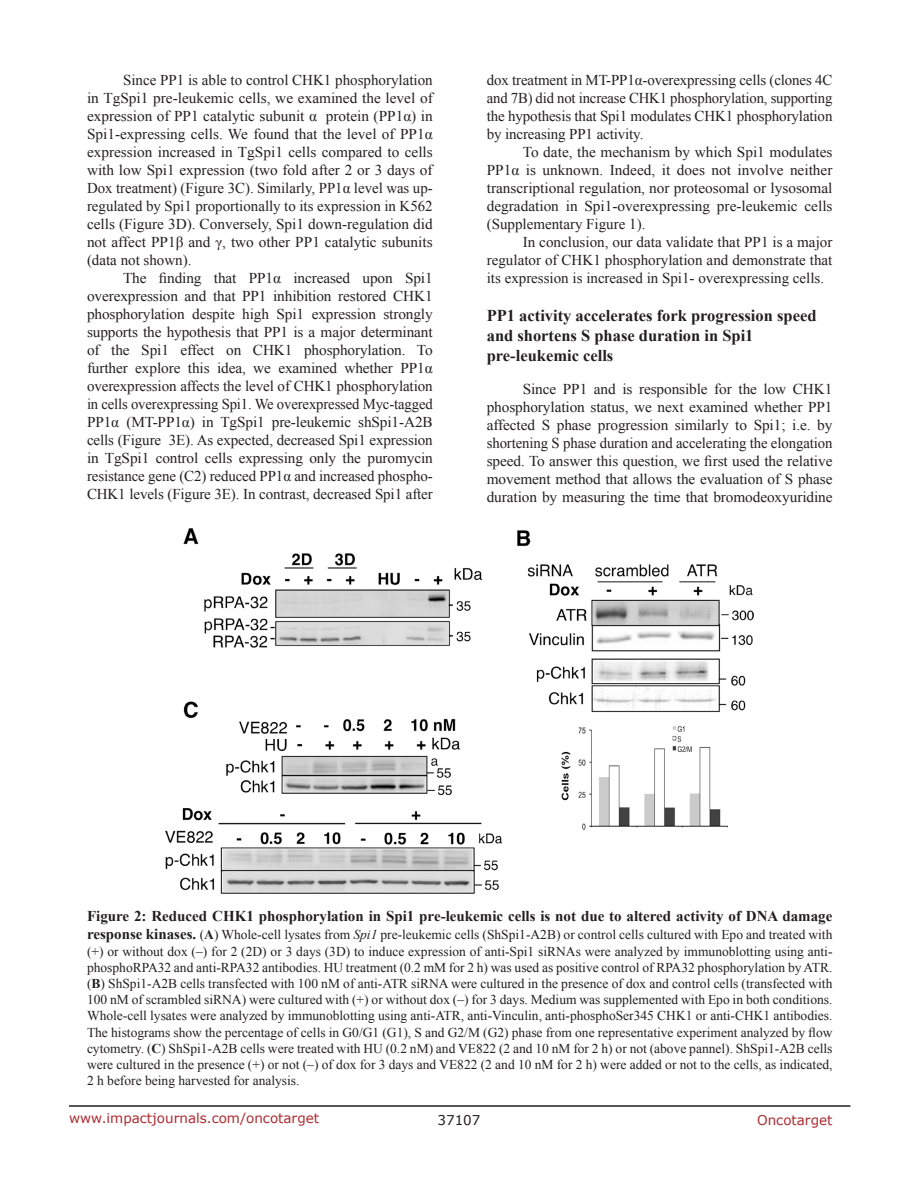
<style>
.page{position:relative;width:918px;height:1188px;background:#fff}
.page>*{position:absolute;margin:0;border:0;box-sizing:border-box;transform-origin:0 0}
.SubHeading_middle{font:700 16.5px/19.8px "Times New Roman";color:#231f20}
.BodyText{font:15px/18px "Times New Roman";letter-spacing:-.005em;color:#231f20;text-align:justify}
.FigureText{font:700 15px "Times New Roman";color:#231f20}
.FigureText-2{font:13.5px/16.2px "Times New Roman";color:#231f20;text-align:justify}
.t1{font:13.5px "Verdana";color:#ac2b31}
.t2{font:13.5px "Verdana";color:#231f20}
.s1{font-weight:700;font-size:15px}
.s2{font-weight:700}
.s3{font-style:italic}
</style>
<div class="page">
<hr style="left:69px;top:1105px;width:781px;height:2px;background:#231f20">
<img style="left:166px;top:529px;width:588px;height:364px">
<p class="BodyText" style="left:87px;top:71px;width:347px;text-indent:36px">Since PP1 is able to control CHK1 phosphorylation in TgSpi1 pre-leukemic cells, we examined the level of expression of PP1 catalytic subunit α protein (PP1α) in Spi1-expressing cells. We found that the level of PP1α expression increased in TgSpi1 cells compared to cells with low Spi1 expression (two fold after 2 or 3 days of Dox treatment) (Figure 3C). Similarly, PP1α level was up&shy;regulated by Spi1 proportionally to its expression in K562 cells (Figure 3D). Conversely, Spi1 down-regulation did not affect PP1β and γ, two other PP1 catalytic subunits (data not shown).</p>
<p class="BodyText" style="left:87px;top:269px;width:347px;text-indent:36px">The finding that PP1α increased upon Spi1 overexpression and that PP1 inhibition restored CHK1 phosphorylation despite high Spi1 expression strongly supports the hypothesis that PP1 is a major determinant of the Spi1 effect on CHK1 phosphorylation. To further explore this idea, we examined whether PP1α overexpression affects the level of CHK1 phosphorylation in cells overexpressing Spi1. We overexpressed Myc-tagged PP1α (MT-PP1α) in TgSpi1 pre-leukemic shSpi1-A2B cells (Figure 3E). As expected, decreased Spi1 expression in TgSpi1 control cells expressing only the puromycin resistance gene (C2) reduced PP1α and increased phospho-CHK1 levels (Figure 3E). In contrast, decreased Spi1 after</p>
<p class="BodyText" style="left:487px;top:71px;width:347px">dox treatment in MT-PP1α-overexpressing cells (clones 4C and 7B) did not increase CHK1 phosphorylation, supporting the hypothesis that Spi1 modulates CHK1 phosphorylation by increasing PP1 activity.</p>
<p class="BodyText" style="left:487px;top:143px;width:347px;text-indent:36px">To date, the mechanism by which Spi1 modulates PP1α is unknown. Indeed, it does not involve neither transcriptional regulation, nor proteosomal or lysosomal degradation in Spi1-overexpressing pre-leukemic cells (Supplementary Figure 1).</p>
<p class="BodyText" style="left:487px;top:233px;width:347px;text-indent:36px">In conclusion, our data validate that PP1 is a major regulator of CHK1 phosphorylation and demonstrate that its expression is increased in Spi1- overexpressing cells.</p>
<p class="SubHeading_middle" style="left:487px;top:305px;width:331px">PP1 activity accelerates fork progression speed and shortens S phase duration in Spi1 pre-leukemic cells</p>
<p class="BodyText" style="left:487px;top:380px;width:347px;text-indent:36px">Since PP1 and is responsible for the low CHK1 phosphorylation status, we next examined whether PP1 affected S phase progression similarly to Spi1; i.e. by shortening S phase duration and accelerating the elongation speed. To answer this question, we first used the relative movement method that allows the evaluation of S phase duration by measuring the time that bromodeoxyuridine</p>
<p class="FigureText" style="left:87px;top:906px;width:747px">Figure 2: Reduced CHK1 phosphorylation in Spi1 pre-leukemic cells is not due to altered activity of DNA damage</p>
<p class="FigureText-2" style="left:87px;top:926px;width:747px"><span class="s1">response kinases.</span> (<span class="s2">A</span>) Whole-cell lysates from <span class="s3">Spi1</span> pre-leukemic cells (ShSpi1-A2B) or control cells cultured with Epo and treated with (+) or without dox (–) for 2 (2D) or 3 days (3D) to induce expression of anti-Spi1 siRNAs were analyzed by immunoblotting using anti&shy;phosphoRPA32 and anti-RPA32 antibodies. HU treatment (0.2 mM for 2 h) was used as positive control of RPA32 phosphorylation by ATR. (<span class="s2">B</span>) ShSpi1-A2B cells transfected with 100 nM of anti-ATR siRNA were cultured in the presence of dox and control cells (transfected with 100 nM of scrambled siRNA) were cultured with (+) or without dox (–) for 3 days. Medium was supplemented with Epo in both conditions.<br>Whole-cell lysates were analyzed by immunoblotting using anti-ATR, anti-Vinculin, anti-phosphoSer345 CHK1 or anti-CHK1 antibodies.<br>The histograms show the percentage of cells in G0/G1 (G1), S and G2/M (G2) phase from one representative experiment analyzed by flow cytometry. (<span class="s2">C</span>) ShSpi1-A2B cells were treated with HU (0.2 nM) and VE822 (2 and 10 nM for 2 h) or not (above pannel). ShSpi1-A2B cells were cultured in the presence (+) or not (–) of dox for 3 days and VE822 (2 and 10 nM for 2 h) were added or not to the cells, as indicated, 2 h before being harvested for analysis.</p>
<p class="t1" style="left:69px;top:1109px;width:252px">www.impactjournals.com/oncotarget</p>
<p class="t2" style="left:438px;top:1111px;width:44px">37107</p>
<p class="t1" style="left:757px;top:1111px;width:77px">Oncotarget</p>
</div>
